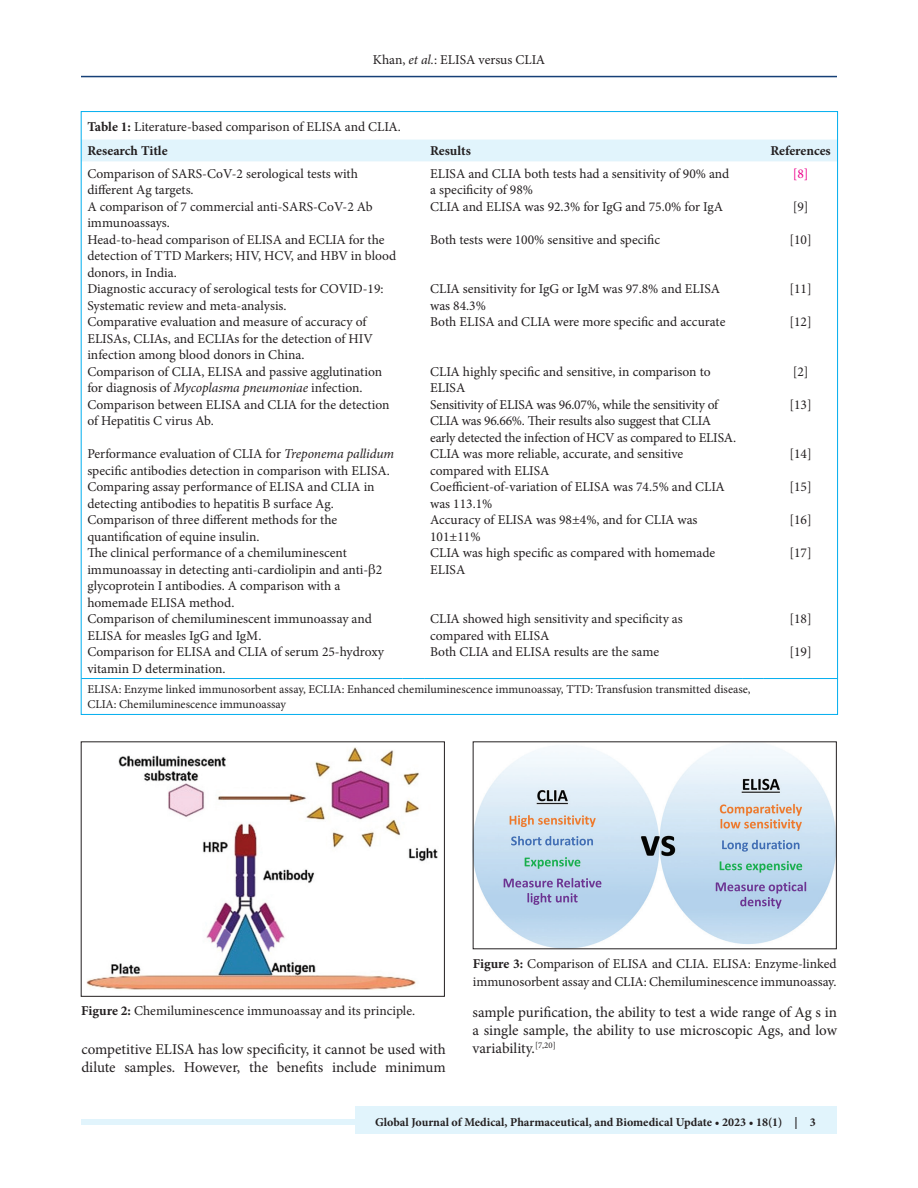
<style>
.page{position:relative;width:918px;height:1188px;background:#fff}
.page>*{position:absolute;margin:0;border:0;box-sizing:border-box;transform-origin:0 0}
.TX{font:15px/18px "Minion Pro";color:#231f20}
.TB{font:13.5px/16.5px "Minion Pro";color:#231f20}
.FGC{font:13.5px/18px "Minion Pro";letter-spacing:-.005em;color:#231f20}
.TBL{font:13.5px/16.5px "Minion Pro";color:#231f20}
.TT{font:13.5px "Minion Pro";color:#231f20}
.TCH{font:700 13.5px "Minion Pro";letter-spacing:-.005em;color:#231f20}
.TB-2{font:13.5px "Minion Pro";color:#ed028c}
.TFN{font:12px/15px "Minion Pro";color:#231f20}
.t1{font:700 12px "Minion Pro";color:#231f20}
.s1{font-style:italic}
.s2{font-weight:700}
</style>
<div class="page">
<hr style="left:81px;top:76px;width:756px;height:1px;background:#164077">
<div style="left:81px;top:1119px;width:756px;height:6px;background:#e1f4fc"></div>
<div style="left:356px;top:1106px;width:481px;height:28px;background:#e1f4fc"></div>
<img style="left:475px;top:747px;width:360px;height:200px">
<img style="left:86px;top:747px;width:352px;height:243px">
<div style="left:81px;top:742px;width:364px;height:255px;border:1px solid #231f20"></div>
<div style="left:83px;top:140px;width:753px;height:21px;background:#e1f4fc"></div>
<hr style="left:81px;top:678px;width:321px;height:1px;background:#00aeef">
<svg style="left:402px;top:678px;width:22px;height:1px"></svg>
<hr style="left:424px;top:678px;width:318px;height:1px;background:#00aeef">
<svg style="left:742px;top:678px;width:22px;height:1px"></svg>
<hr style="left:764px;top:678px;width:73px;height:1px;background:#00aeef">
<p class="TB" style="left:373px;top:51px;width:174px">Khan, <span class="s1">et al.</span>: ELISA versus CLIA</p>
<p class="TT" style="left:87px;top:117px;width:315px"><span class="s2">Table 1:</span> Literature‑based comparison of ELISA and CLIA.</p>
<p class="TCH" style="left:87px;top:142px;width:82px">Research Title</p>
<p class="TCH" style="left:430px;top:142px;width:42px">Results</p>
<p class="TCH" style="left:770px;top:142px;width:62px">References</p>
<p class="TB" style="left:87px;top:165px;width:272px">Comparison of SARS‑CoV‑2 serological tests with different Ag targets.</p>
<p class="TB" style="left:430px;top:165px;width:301px">ELISA and CLIA both tests had a sensitivity of 90% and a specificity of 98%</p>
<p class="TB-2" style="left:793px;top:164px;width:17px">[8]</p>
<p class="TB" style="left:87px;top:198px;width:287px">A comparison of 7 commercial anti‑SARS‑CoV‑2 Ab immunoassays.</p>
<p class="TB" style="left:430px;top:198px;width:294px">CLIA and ELISA was 92.3% for IgG and 75.0% for IgA</p>
<p class="TB" style="left:793px;top:198px;width:17px">[9]</p>
<p class="TB" style="left:87px;top:231px;width:310px">Head‑to‑head comparison of ELISA and ECLIA for the detection of TTD Markers; HIV, HCV, and HBV in blood donors, in India.</p>
<p class="TB" style="left:430px;top:231px;width:232px">Both tests were 100% sensitive and specific</p>
<p class="TB" style="left:789px;top:231px;width:24px">[10]</p>
<p class="TB" style="left:87px;top:281px;width:298px">Diagnostic accuracy of serological tests for COVID‑19:<br>Systematic review and meta‑analysis.</p>
<p class="TB" style="left:430px;top:281px;width:292px">CLIA sensitivity for IgG or IgM was 97.8% and ELISA was 84.3%</p>
<p class="TB" style="left:789px;top:281px;width:24px">[11]</p>
<p class="TB" style="left:87px;top:314px;width:287px">Comparative evaluation and measure of accuracy of<br>ELISAs, CLIAs, and ECLIAs for the detection of HIV infection among blood donors in China.</p>
<p class="TB" style="left:430px;top:314px;width:297px">Both ELISA and CLIA were more specific and accurate</p>
<p class="TB" style="left:789px;top:314px;width:24px">[12]</p>
<p class="TB" style="left:87px;top:363px;width:296px">Comparison of CLIA, ELISA and passive agglutination for diagnosis of <span class="s1">Mycoplasma pneumoniae</span> infection.</p>
<p class="TB" style="left:430px;top:363px;width:282px">CLIA highly specific and sensitive, in comparison to<br>ELISA</p>
<p class="TB" style="left:793px;top:363px;width:17px">[2]</p>
<p class="TB" style="left:87px;top:396px;width:304px">Comparison between ELISA and CLIA for the detection of Hepatitis C virus Ab.</p>
<p class="TB" style="left:430px;top:396px;width:307px">Sensitivity of ELISA was 96.07%, while the sensitivity of<br>CLIA was 96.66%. Their results also suggest that CLIA early detected the infection of HCV as compared to ELISA.</p>
<p class="TB" style="left:789px;top:396px;width:24px">[13]</p>
<p class="TB" style="left:87px;top:446px;width:308px">Performance evaluation of CLIA for <span class="s1">Treponema pallidum </span>specific antibodies detection in comparison with ELISA.</p>
<p class="TB" style="left:430px;top:446px;width:255px">CLIA was more reliable, accurate, and sensitive compared with ELISA</p>
<p class="TB" style="left:789px;top:446px;width:24px">[14]</p>
<p class="TB" style="left:87px;top:479px;width:289px">Comparing assay performance of ELISA and CLIA in detecting antibodies to hepatitis B surface Ag.</p>
<p class="TB" style="left:430px;top:479px;width:296px">Coefficient‑of‑variation of ELISA was 74.5% and CLIA was 113.1%</p>
<p class="TB" style="left:789px;top:479px;width:24px">[15]</p>
<p class="TB" style="left:87px;top:512px;width:251px">Comparison of three different methods for the quantification of equine insulin.</p>
<p class="TB" style="left:430px;top:512px;width:269px">Accuracy of ELISA was 98±4%, and for CLIA was<br>101±11%</p>
<p class="TB" style="left:789px;top:512px;width:24px">[16]</p>
<p class="TB" style="left:87px;top:545px;width:296px">The clinical performance of a chemiluminescent immunoassay in detecting anti‑cardiolipin and anti‑ 2 glycoprotein I antibodies. A comparison with a homemade ELISA method.</p>
<p class="TB" style="left:430px;top:545px;width:287px">CLIA was high specific as compared with homemade<br>ELISA</p>
<p class="TB" style="left:789px;top:545px;width:24px">[17]</p>
<p class="TB" style="left:87px;top:611px;width:286px">Comparison of chemiluminescent immunoassay and<br>ELISA for measles IgG and IgM.</p>
<p class="TB" style="left:430px;top:611px;width:254px">CLIA showed high sensitivity and specificity as compared with ELISA</p>
<p class="TB" style="left:789px;top:611px;width:24px">[18]</p>
<p class="TBL" style="left:87px;top:644px;width:298px">Comparison for ELISA and CLIA of serum 25‑hydroxy vitamin D determination.</p>
<p class="TBL" style="left:430px;top:644px;width:231px">Both CLIA and ELISA results are the same</p>
<p class="TBL" style="left:789px;top:644px;width:24px">[19]</p>
<p class="TFN" style="left:87px;top:682px;width:665px">ELISA: Enzyme linked immunosorbent assay, ECLIA: Enhanced chemiluminescence immunoassay, TTD: Transfusion transmitted disease,<br>CLIA: Chemiluminescence immunoassay</p>
<p class="FGC" style="left:81px;top:1002px;width:335px"><span class="s2">Figure 2:</span> Chemiluminescence immunoassay and its principle.</p>
<p class="TX" style="left:81px;top:1041px;width:366px">competitive ELISA has low specificity, it cannot be used with dilute samples. However, the benefits include minimum</p>
<p class="FGC" style="left:473px;top:955px;width:365px"><span class="s2">Figure 3:</span> Comparison of ELISA and CLIA. ELISA: Enzyme-linked immunosorbent assay and CLIA: Chemiluminescence immunoassay.</p>
<p class="TX" style="left:472px;top:1004px;width:366px;text-align:justify">sample purification, the ability to test a wide range of Ag s in a single sample, the ability to use microscopic Ags, and low variability.<sup>[7,20]</sup></p>
<p class="t1" style="left:375px;top:1113px;width:442px">Global Journal of Medical, Pharmaceutical, and Biomedical Update • 2023 • 18(1) | 3</p>
</div>
